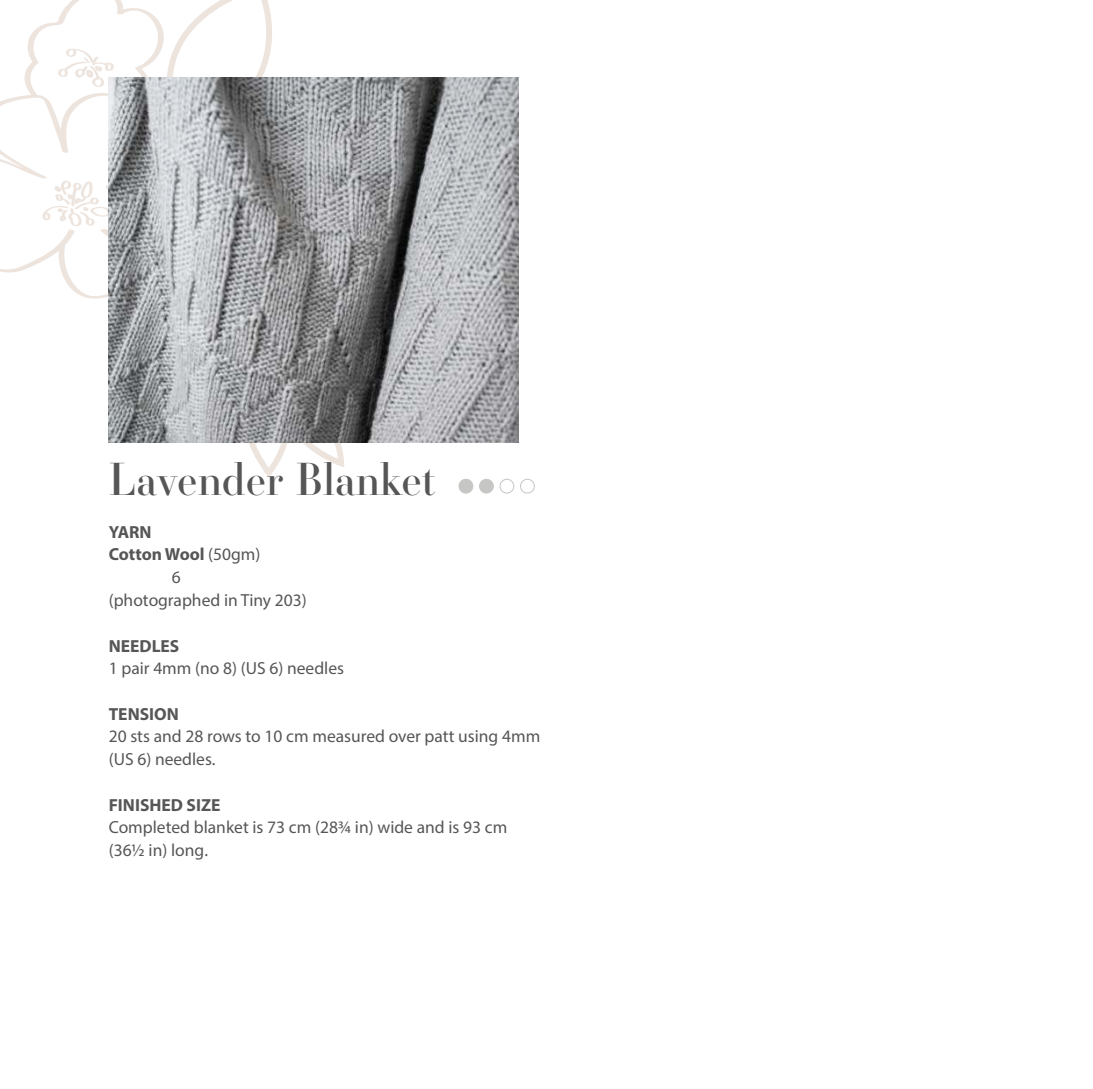
<style>
.page{position:relative;width:1093px;height:1089px;background:#fff}
.page>*{position:absolute;margin:0;border:0;box-sizing:border-box;transform-origin:0 0}
.t1{font:43.75px "Essonnes Headline";color:#575656}
.t2{font:17.5px/22.8px "Myriad Pro";color:#575656}
.t3{font:700 17.5px "Myriad Pro";color:#575656}
.s1{font-weight:400}
</style>
<div class="page">
<div style="left:459px;top:479px;width:14px;height:14px;background:#c6c6c5;border-radius:50%"></div>
<div style="left:459px;top:478px;width:14px;height:15px;border:1px solid #c6c6c5;border-radius:50%"></div>
<div style="left:479px;top:479px;width:14px;height:14px;background:#c6c6c5;border-radius:50%"></div>
<div style="left:479px;top:478px;width:15px;height:15px;border:1px solid #c6c6c5;border-radius:50%"></div>
<div style="left:500px;top:478px;width:14px;height:15px;border:1px solid #c6c6c5;border-radius:50%"></div>
<div style="left:520px;top:478px;width:15px;height:15px;border:1px solid #c6c6c5;border-radius:50%"></div>
<img style="left:380px;top:78px;width:138px;height:365px">
<svg style="left:0;top:0;width:380px;height:477px"></svg>
<h1 class="t1" style="left:109px;top:462px;width:329px">Lavender Blanket</h1>
<p class="t3" style="left:109px;top:525px;width:44px">YARN</p>
<p class="t3" style="left:109px;top:547px;width:153px">Cotton Wool <span class="s1">(50gm)</span></p>
<p class="t2" style="left:172px;top:567px;width:10px">6</p>
<p class="t2" style="left:109px;top:590px;width:200px">(photographed in Tiny 203)</p>
<p class="t3" style="left:109px;top:639px;width:72px">NEEDLES</p>
<p class="t2" style="left:109px;top:658px;width:237px">1 pair 4mm (no 8) (US 6) needles</p>
<p class="t3" style="left:109px;top:707px;width:72px">TENSION</p>
<p class="t2" style="left:109px;top:726px;width:433px">20 sts and 28 rows to 10 cm measured over patt using 4mm (US 6) needles.</p>
<p class="t3" style="left:109px;top:798px;width:113px">FINISHED SIZE</p>
<p class="t2" style="left:109px;top:817px;width:400px">Completed blanket is 73 cm (28¾ in) wide and is 93 cm (36½ in) long.</p>
</div>
